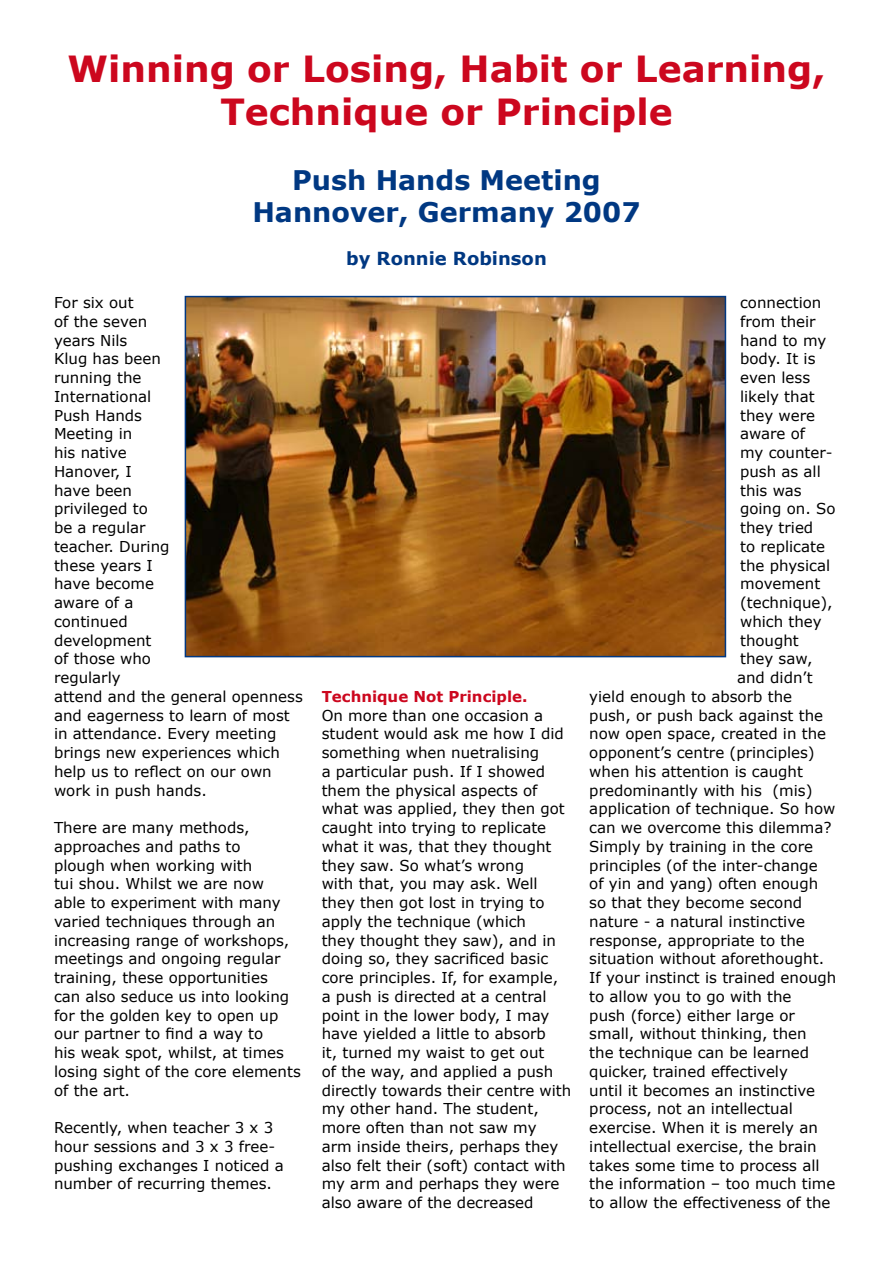
<style>
.page{position:relative;width:893px;height:1263px;background:#fff}
.page>*{position:absolute;margin:0;border:0;box-sizing:border-box;transform-origin:0 0}
.t1{font:700 36px/43.2px "Verdana";color:#cc071e;text-align:center}
.t2{font:700 27px/32.4px "Verdana";color:#003882;text-align:center}
.t3{font:700 18px "Verdana";color:#003882}
.t4{font:15px/18.8px "Verdana";color:#000}
.t5{font:700 15px "Verdana";color:#cc071e}
</style>
<div class="page">
<img style="left:188px;top:299px;width:535px;height:355px">
<div style="left:185px;top:296px;width:541px;height:361px;border:2px solid #003882"></div>
<h1 class="t1" style="left:68px;top:46px;width:759px">Winning or Losing, Habit or Learning,<br>Technique or Principle</h1>
<h2 class="t2" style="left:252px;top:163px;width:390px">Push Hands Meeting<br>Hannover, Germany 2007</h2>
<p class="t3" style="left:346px;top:247px;width:202px">by Ronnie Robinson</p>
<p class="t4" style="left:54px;top:293px;width:250px">For six out<br>of the seven<br>years Nils<br>Klug has been<br>running the<br>International<br>Push Hands<br>Meeting in<br>his native<br>Hanover, I<br>have been<br>privileged to<br>be a regular<br>teacher. During<br>these years I<br>have become<br>aware of a<br>continued<br>development<br>of those who<br>regularly<br>attend and the general openness and eagerness to learn of most in attendance. Every meeting brings new experiences which help us to reflect on our own work in push hands.</p>
<p class="t4" style="left:54px;top:818px;width:248px">There are many methods, approaches and paths to<br>plough when working with<br>tui shou. Whilst we are now<br>able to experiment with many varied techniques through an increasing range of workshops, meetings and ongoing regular training, these opportunities<br>can also seduce us into looking for the golden key to open up our partner to find a way to<br>his weak spot, whilst, at times losing sight of the core elements of the art.</p>
<p class="t4" style="left:54px;top:1118px;width:231px">Recently, when teacher 3 x 3 hour sessions and 3 x 3 free&shy;pushing exchanges I noticed a number of recurring themes.</p>
<p class="t5" style="left:322px;top:687px;width:207px">Technique Not Principle.</p>
<p class="t4" style="left:322px;top:705px;width:251px">On more than one occasion a student would ask me how I did something when nuetralising<br>a particular push. If I showed them the physical aspects of what was applied, they then got caught into trying to replicate what it was, that they thought they saw. So what’s wrong<br>with that, you may ask. Well they then got lost in trying to apply the technique (which<br>they thought they saw), and in doing so, they sacrificed basic core principles. If, for example,<br>a push is directed at a central point in the lower body, I may have yielded a little to absorb<br>it, turned my waist to get out<br>of the way, and applied a push directly towards their centre with my other hand. The student, more often than not saw my<br>arm inside theirs, perhaps they also felt their (soft) contact with my arm and perhaps they were also aware of the decreased</p>
<p class="t4" style="left:740px;top:293px;width:83px">connection</p>
<p class="t4" style="left:740px;top:311px;width:77px">from their</p>
<p class="t4" style="left:740px;top:330px;width:88px">hand to my</p>
<p class="t4" style="left:740px;top:349px;width:77px">body. It is</p>
<p class="t4" style="left:740px;top:368px;width:72px">even less</p>
<p class="t4" style="left:740px;top:386px;width:76px">likely that</p>
<p class="t4" style="left:740px;top:405px;width:77px">they were</p>
<p class="t4" style="left:740px;top:424px;width:67px">aware of</p>
<p class="t4" style="left:740px;top:443px;width:94px">my counter-</p>
<p class="t4" style="left:740px;top:461px;width:82px">push as all</p>
<p class="t4" style="left:740px;top:480px;width:63px">this was</p>
<p class="t4" style="left:740px;top:499px;width:97px">going on. So</p>
<p class="t4" style="left:740px;top:518px;width:75px">they tried</p>
<p class="t4" style="left:740px;top:536px;width:86px">to replicate</p>
<p class="t4" style="left:740px;top:555px;width:92px">the physical</p>
<p class="t4" style="left:740px;top:574px;width:82px">movement</p>
<p class="t4" style="left:740px;top:593px;width:94px">(technique),</p>
<p class="t4" style="left:740px;top:611px;width:83px">which they</p>
<p class="t4" style="left:740px;top:630px;width:60px">thought</p>
<p class="t4" style="left:740px;top:649px;width:74px">they saw,</p>
<p class="t4" style="left:737px;top:668px;width:77px">and didn’t</p>
<p class="t4" style="left:589px;top:686px;width:204px">yield enough to absorb the</p>
<p class="t4" style="left:589px;top:705px;width:235px">push, or push back against the</p>
<p class="t4" style="left:589px;top:724px;width:238px">now open space, created in the</p>
<p class="t4" style="left:589px;top:743px;width:227px">opponent’s centre (principles)</p>
<p class="t4" style="left:589px;top:761px;width:215px">when his attention is caught</p>
<p class="t4" style="left:589px;top:780px;width:225px">predominantly with his (mis)</p>
<p class="t4" style="left:589px;top:799px;width:248px">application of technique. So how</p>
<p class="t4" style="left:589px;top:818px;width:244px">can we overcome this dilemma?</p>
<p class="t4" style="left:589px;top:836px;width:225px">Simply by training in the core</p>
<p class="t4" style="left:589px;top:855px;width:230px">principles (of the inter-change</p>
<p class="t4" style="left:589px;top:874px;width:230px">of yin and yang) often enough</p>
<p class="t4" style="left:589px;top:893px;width:214px">so that they become second</p>
<p class="t4" style="left:589px;top:911px;width:217px">nature - a natural instinctive</p>
<p class="t4" style="left:589px;top:930px;width:217px">response, appropriate to the</p>
<p class="t4" style="left:589px;top:949px;width:236px">situation without aforethought.</p>
<p class="t4" style="left:589px;top:968px;width:249px">If your instinct is trained enough</p>
<p class="t4" style="left:589px;top:986px;width:204px">to allow you to go with the</p>
<p class="t4" style="left:589px;top:1005px;width:207px">push (force) either large or</p>
<p class="t4" style="left:589px;top:1024px;width:219px">small, without thinking, then</p>
<p class="t4" style="left:589px;top:1043px;width:221px">the technique can be learned</p>
<p class="t4" style="left:589px;top:1061px;width:200px">quicker, trained effectively</p>
<p class="t4" style="left:589px;top:1080px;width:227px">until it becomes an instinctive</p>
<p class="t4" style="left:589px;top:1099px;width:205px">process, not an intellectual</p>
<p class="t4" style="left:589px;top:1118px;width:230px">exercise. When it is merely an</p>
<p class="t4" style="left:589px;top:1136px;width:229px">intellectual exercise, the brain</p>
<p class="t4" style="left:589px;top:1155px;width:232px">takes some time to process all</p>
<p class="t4" style="left:589px;top:1174px;width:247px">the information – too much time</p>
<p class="t4" style="left:589px;top:1193px;width:243px">to allow the effectiveness of the</p>
</div>
